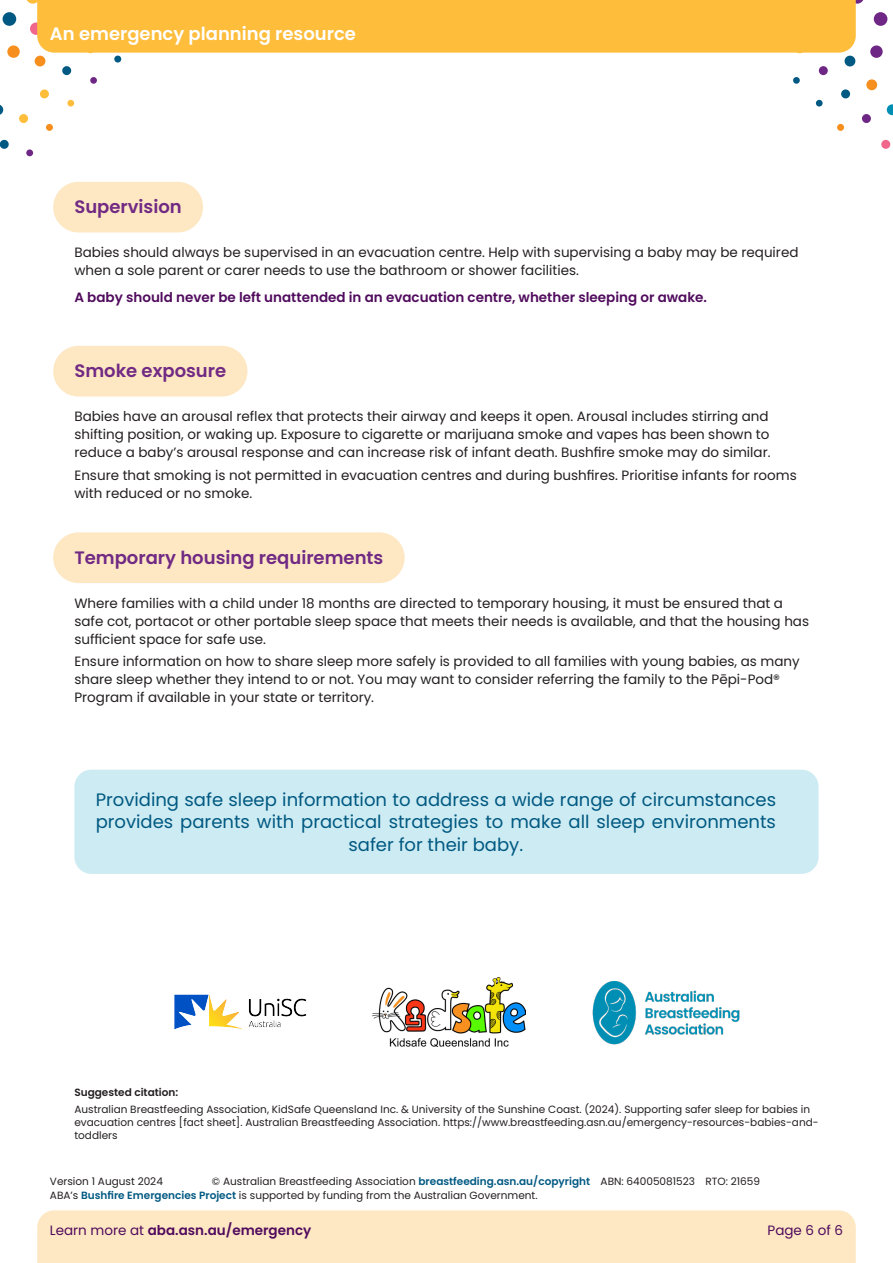
<style>
.page{position:relative;width:893px;height:1263px;background:#fff}
.page>*{position:absolute;margin:0;border:0;box-sizing:border-box;transform-origin:0 0}
._8_1_Box_quote{font:18px/22.5px "Poppins";color:#005982;text-align:center}
.Bubble_head{font:600 18px "Poppins";color:#702a84}
.t1{font:600 18px "Poppins";color:#fff}
._6_Bulleted_list_no_balance{font:13.5px/18px "Poppins";color:#231f20}
._5_Body_no_balance{font:13.5px/18px "Poppins";color:#231f20}
._5_Body_no_balance-2{font:600 13.5px "Poppins";color:#500b5d}
.t2{font:13.5px "Poppins";color:#500b5d}
.Small_print{font:10.5px/12.6px "Poppins";color:#231f20}
.Small_print-2{font:600 10.5px "Poppins";color:#231f20}
.s1{font-weight:600;color:#005982}
.s2{font-weight:400}
</style>
<div class="page">
<div style="left:26px;top:149px;width:7px;height:7px;background:#6f2786;border-radius:50%"></div>
<div style="left:46px;top:124px;width:7px;height:7px;background:#f68f1e;border-radius:50%"></div>
<div style="left:67px;top:100px;width:7px;height:7px;background:#febd3b;border-radius:50%"></div>
<div style="left:90px;top:77px;width:7px;height:7px;background:#6f2786;border-radius:50%"></div>
<div style="left:114px;top:56px;width:7px;height:7px;background:#005982;border-radius:50%"></div>
<div style="left:0;top:140px;width:9px;height:9px;background:#005982;border-radius:50%"></div>
<div style="left:19px;top:114px;width:9px;height:9px;background:#febd3b;border-radius:50%"></div>
<div style="left:40px;top:89px;width:9px;height:9px;background:#febd3b;border-radius:50%"></div>
<div style="left:62px;top:66px;width:9px;height:9px;background:#005982;border-radius:50%"></div>
<svg style="left:0;top:105px;width:3px;height:10px"></svg>
<div style="left:35px;top:56px;width:10px;height:10px;background:#f68f1e;border-radius:50%"></div>
<div style="left:7px;top:45px;width:13px;height:13px;background:#f68f1e;border-radius:50%"></div>
<div style="left:3px;top:12px;width:13px;height:14px;background:#005982;border-radius:50%"></div>
<div style="left:837px;top:124px;width:7px;height:7px;background:#f68f1e;border-radius:50%"></div>
<div style="left:816px;top:100px;width:7px;height:7px;background:#005982;border-radius:50%"></div>
<div style="left:793px;top:77px;width:7px;height:7px;background:#005982;border-radius:50%"></div>
<div style="left:881px;top:140px;width:9px;height:9px;background:#f1668b;border-radius:50%"></div>
<div style="left:862px;top:114px;width:9px;height:9px;background:#6f2786;border-radius:50%"></div>
<div style="left:841px;top:89px;width:9px;height:9px;background:#005982;border-radius:50%"></div>
<div style="left:819px;top:66px;width:9px;height:9px;background:#6f2786;border-radius:50%"></div>
<svg style="left:887px;top:104px;width:6px;height:11px"></svg>
<div style="left:866px;top:79px;width:11px;height:11px;background:#f68f1e;border-radius:50%"></div>
<div style="left:845px;top:56px;width:10px;height:10px;background:#005982;border-radius:50%"></div>
<div style="left:870px;top:45px;width:13px;height:13px;background:#6f2786;border-radius:50%"></div>
<div style="left:874px;top:12px;width:13px;height:14px;background:#6f2786;border-radius:50%"></div>
<div style="left:27px;top:0;width:837px;height:53px;background:#febd3b"></div>
<div style="left:37px;top:1210px;width:819px;height:53px;background:#fee8c3"></div>
<div style="left:53px;top:182px;width:150px;height:50px;background:#fee8c3;border-radius:25px"></div>
<div style="left:53px;top:346px;width:194px;height:51px;background:#fee8c3;border-radius:25px"></div>
<div style="left:53px;top:532px;width:352px;height:51px;background:#fee8c3;border-radius:25px"></div>
<div style="left:74px;top:770px;width:745px;height:104px;background:#cdebf2;border-radius:17px"></div>
<img style="left:174px;top:994px;width:133px;height:36px">
<img style="left:372px;top:977px;width:153px;height:69px">
<img style="left:592px;top:981px;width:148px;height:64px">
<h1 class="t1" style="left:50px;top:23px;width:308px">An emergency planning resource</h1>
<p class="Bubble_head" style="left:74px;top:197px;width:109px">Supervision</p>
<p class="_5_Body_no_balance" style="left:74px;top:243px;width:726px">Babies should always be supervised in an evacuation centre. Help with supervising a baby may be required when a sole parent or carer needs to use the bathroom or shower facilities.</p>
<p class="_5_Body_no_balance-2" style="left:74px;top:289px;width:634px">A baby should never be left unattended in an evacuation centre, whether sleeping or awake.</p>
<p class="Bubble_head" style="left:74px;top:361px;width:153px">Smoke exposure</p>
<p class="_6_Bulleted_list_no_balance" style="left:74px;top:407px;width:698px">Babies have an arousal reflex that protects their airway and keeps it open. Arousal includes stirring and shifting position, or waking up. Exposure to cigarette or marijuana smoke and vapes has been shown to reduce a baby’s arousal response and can increase risk of infant death. Bushfire smoke may do similar.</p>
<p class="_6_Bulleted_list_no_balance" style="left:74px;top:466px;width:724px">Ensure that smoking is not permitted in evacuation centres and during bushfires. Prioritise infants for rooms with reduced or no smoke.</p>
<p class="Bubble_head" style="left:74px;top:547px;width:310px">Temporary housing requirements</p>
<p class="_6_Bulleted_list_no_balance" style="left:74px;top:594px;width:736px">Where families with a child under 18 months are directed to temporary housing, it must be ensured that a safe cot, portacot or other portable sleep space that meets their needs is available, and that the housing has sufficient space for safe use.</p>
<p class="_6_Bulleted_list_no_balance" style="left:74px;top:652px;width:727px">Ensure information on how to share sleep more safely is provided to all families with young babies, as many share sleep whether they intend to or not. You may want to consider referring the family to the Pēpi-Pod®<br>Program if available in your state or territory.</p>
<p class="_8_1_Box_quote" style="left:96px;top:788px;width:682px">Providing safe sleep information to address a wide range of circumstances provides parents with practical strategies to make all sleep environments safer for their baby.</p>
<p class="Small_print-2" style="left:74px;top:1086px;width:105px">Suggested citation:</p>
<p class="Small_print" style="left:74px;top:1103px;width:746px">Australian Breastfeeding Association, KidSafe Queensland Inc. &amp; University of the Sunshine Coast. (2024). Supporting safer sleep for babies in evacuation centres [fact sheet]. Australian Breastfeeding Association. https://www.breastfeeding.asn.au/emergency-resources-babies-and&shy;toddlers</p>
<p class="Small_print" style="left:50px;top:1174px;width:712px;line-height:14.5px;text-indent:162px">© Australian Breastfeeding Association <span class="s1">breastfeeding.asn.au/copyright</span> ABN: 64005081523 RTO: 21659<br>ABA’s <span class="s1">Bushfire Emergencies Project</span> is supported by funding from the Australian Government.</p>
<p class="Small_print" style="left:50px;top:1175px;width:114px">Version 1 August 2024</p>
<p class="_5_Body_no_balance-2" style="left:50px;top:1222px;width:263px"><span class="s2">Learn more at</span> aba.asn.au/emergency</p>
<p class="t2" style="left:767px;top:1222px;width:77px">Page 6 of 6</p>
</div>
